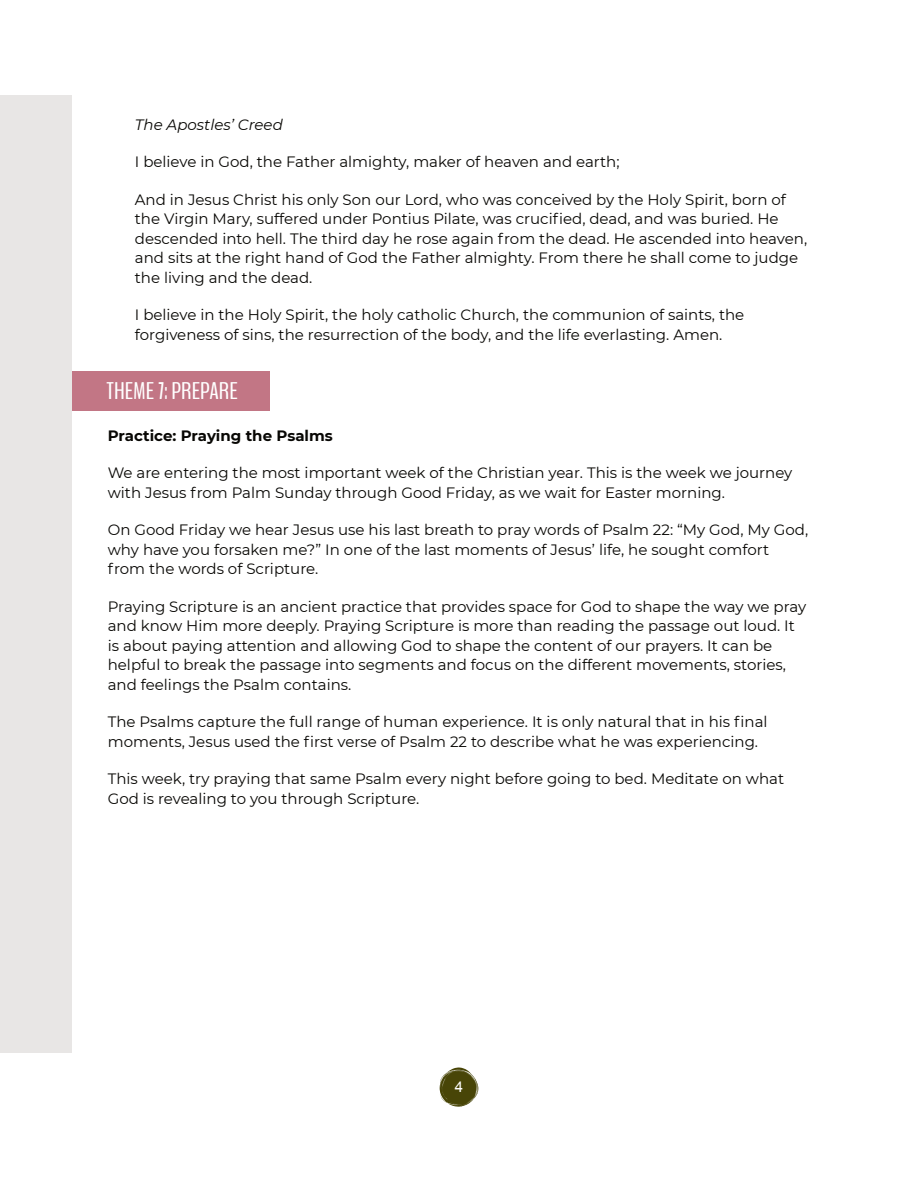
<style>
.page{position:relative;width:918px;height:1188px;background:#fff}
.page>*{position:absolute;margin:0;border:0;box-sizing:border-box;transform-origin:0 0}
.t1{font:24px "Bench Nine";color:#fff}
.t2{font:15px/19.5px "Montserrat";color:#080704}
.t3{font:700 15px "Montserrat";color:#080704}
.t4{font:italic 15px "Montserrat";color:#080704}
.t5{font:15px "Arial";color:#fff}
</style>
<div class="page">
<svg style="left:440px;top:1067px;width:38px;height:40px"></svg>
<div style="left:0;top:95px;width:72px;height:958px;background:#e8e6e5"></div>
<div style="left:72px;top:371px;width:197px;height:40px;background:#c27685"></div>
<p class="t4" style="left:135px;top:115px;width:149px">The Apostles’ Creed</p>
<p class="t2" style="left:135px;top:152px;width:486px">I believe in God, the Father almighty, maker of heaven and earth;</p>
<p class="t2" style="left:135px;top:190px;width:674px">And in Jesus Christ his only Son our Lord, who was conceived by the Holy Spirit, born of the Virgin Mary, suffered under Pontius Pilate, was crucified, dead, and was buried. He descended into hell. The third day he rose again from the dead. He ascended into heaven, and sits at the right hand of God the Father almighty. From there he shall come to judge the living and the dead.</p>
<p class="t2" style="left:135px;top:305px;width:611px">I believe in the Holy Spirit, the holy catholic Church, the communion of saints, the forgiveness of sins, the resurrection of the body, and the life everlasting. Amen.</p>
<h1 class="t1" style="left:107px;top:376px;width:133px">THEME 7: PREPARE</h1>
<p class="t3" style="left:108px;top:426px;width:227px">Practice: Praying the Psalms</p>
<p class="t2" style="left:108px;top:463px;width:686px">We are entering the most important week of the Christian year. This is the week we journey with Jesus from Palm Sunday through Good Friday, as we wait for Easter morning.</p>
<p class="t2" style="left:108px;top:520px;width:702px">On Good Friday we hear Jesus use his last breath to pray words of Psalm 22: “My God, My God, why have you forsaken me?” In one of the last moments of Jesus’ life, he sought comfort from the words of Scripture.</p>
<p class="t2" style="left:108px;top:596px;width:700px">Praying Scripture is an ancient practice that provides space for God to shape the way we pray and know Him more deeply. Praying Scripture is more than reading the passage out loud. It is about paying attention and allowing God to shape the content of our prayers. It can be helpful to break the passage into segments and focus on the different movements, stories, and feelings the Psalm contains.</p>
<p class="t2" style="left:108px;top:712px;width:661px">The Psalms capture the full range of human experience. It is only natural that in his final moments, Jesus used the first verse of Psalm 22 to describe what he was experiencing.</p>
<p class="t2" style="left:108px;top:769px;width:678px">This week, try praying that same Psalm every night before going to bed. Meditate on what<br>God is revealing to you through Scripture.</p>
<p class="t5" style="left:455px;top:1081px;width:10px">4</p>
</div>
